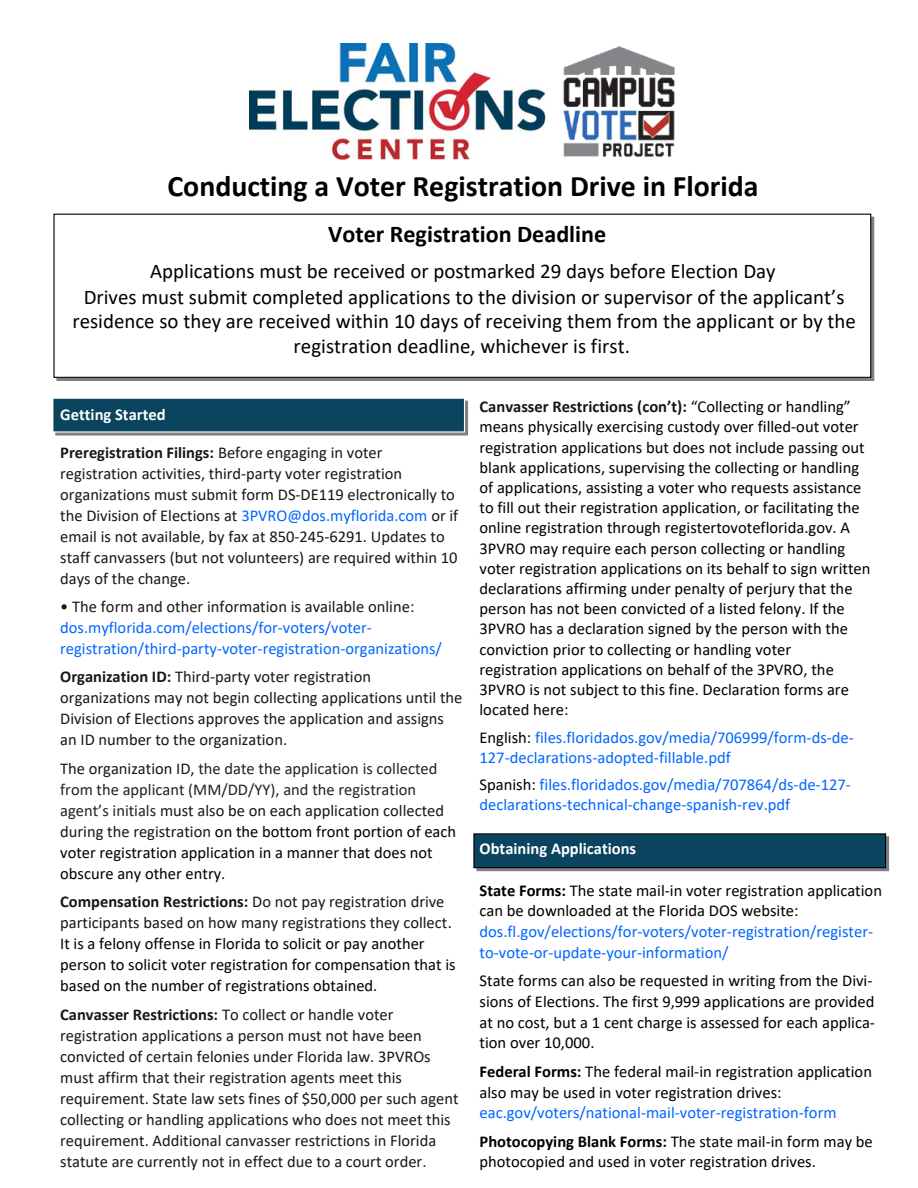
<style>
.page{position:relative;width:918px;height:1188px;background:#fff}
.page>*{position:absolute;margin:0;border:0;box-sizing:border-box;transform-origin:0 0}
.t1{font:700 29.85px "Calibri";color:#000}
.t2{font:700 24.15px "Calibri";color:#000}
.t3{font:20.85px/24.8px "Calibri";color:#000;text-align:center}
.t4{font:16.65px "Calibri";color:#000}
.t5{font:16.5px/20.2px "Calibri";color:#000}
.t6{font:16.5px "Calibri";color:#171717}
.t7{font:16.5px/20.2px "Calibri";color:#06f}
.t8{font:700 16.5px "Calibri";color:#171717}
.t9{font:16.5px "Calibri";color:#222}
.t10{font:700 16.5px "Calibri";color:#fff}
.s1{font-weight:400}
.s2{color:#06f}
.s3{font-weight:700}
.s4{color:#171717}
.s5{color:#222}
.s6{color:#000}
.s7{font-weight:700;color:#171717}
</style>
<div class="page">
<svg style="left:55px;top:401px;width:413px;height:35px"></svg>
<div style="left:53px;top:398px;width:411px;height:34px;background:#0a445e"></div>
<div style="left:52px;top:398px;width:413px;height:35px;border:1px solid #fff"></div>
<div style="left:56px;top:217px;width:818px;height:164px;background:#808080"></div>
<div style="left:54px;top:214px;width:817px;height:163px;background:#fff"></div>
<div style="left:53px;top:214px;width:818px;height:164px;border:1px solid #000"></div>
<img style="left:249px;top:44px;width:426px;height:115px">
<svg style="left:476px;top:836px;width:413px;height:35px"></svg>
<div style="left:474px;top:834px;width:412px;height:34px;background:#0a445e"></div>
<div style="left:473px;top:833px;width:413px;height:35px;border:1px solid #000"></div>
<h1 class="t1" style="left:167px;top:173px;width:593px">Conducting a Voter Registration Drive in Florida</h1>
<p class="t2" style="left:328px;top:224px;width:280px">Voter Registration Deadline</p>
<p class="t3" style="left:150px;top:261px;width:627px">Applications must be received or postmarked 29 days before Election Day</p>
<p class="t3" style="left:72px;top:286px;width:785px">Drives must submit completed applications to the division or supervisor of the applicant’s residence so they are received within 10 days of receiving them from the applicant or by the registration deadline, whichever is first.</p>
<p class="t10" style="left:60px;top:407px;width:107px">Getting Started</p>
<p class="t8" style="left:60px;top:445px;width:324px">Preregistration Filings: <span class="s1">Before engaging in voter</span></p>
<h2 class="t6" style="left:60px;top:466px;width:344px">registration activities, third-party voter registration</h2>
<h3 class="t6" style="left:60px;top:487px;width:396px">organizations must submit form DS-DE119 electronically to</h3>
<h3 class="t6" style="left:60px;top:508px;width:400px">the Division of Elections at <span class="s2">3PVRO@dos.myflorida.com</span> or if</h3>
<p class="t6" style="left:60px;top:529px;width:386px">email is not available, by fax at 850-245-6291. Updates to</p>
<h4 class="t6" style="left:60px;top:550px;width:399px">staff canvassers (but not volunteers) are required within 10</h4>
<p class="t6" style="left:60px;top:571px;width:132px">days of the change.</p>
<p class="t6" style="left:60px;top:600px;width:356px">• The form and other information is available online:</p>
<p class="t7" style="left:60px;top:618px;width:383px;line-height:21px">dos.myflorida.com/elections/for-voters/voter&shy;registration/third-party-voter-registration-organizations/</p>
<p class="t6" style="left:60px;top:670px;width:312px"><span class="s3">Organization ID:</span> Third-party voter registration</p>
<p class="t6" style="left:60px;top:691px;width:404px">organizations may not begin collecting applications until the</p>
<p class="t6" style="left:60px;top:712px;width:385px">Division of Elections approves the application and assigns</p>
<p class="t6" style="left:60px;top:733px;width:228px">an ID number to the organization.</p>
<p class="t9" style="left:60px;top:762px;width:379px"><span class="s4">The organization ID,</span> the date the application is collected</p>
<p class="t9" style="left:60px;top:783px;width:357px">from the applicant (MM/DD/YY), and the registration</p>
<p class="t6" style="left:60px;top:804px;width:385px"><span class="s5">agent’s initials</span> must also be on each application collected</p>
<p class="t5" style="left:60px;top:823px;width:397px"><span class="s4">during the registration</span> on the bottom front portion of each</p>
<p class="t5" style="left:60px;top:844px;width:374px">voter registration application in a manner that does not</p>
<p class="t5" style="left:60px;top:865px;width:167px">obscure any other entry.</p>
<p class="t8" style="left:60px;top:895px;width:386px">Compensation Restrictions: <span class="s1">Do not pay registration drive</span></p>
<p class="t6" style="left:60px;top:916px;width:393px">participants based on how many registrations they collect<span class="s6">.</span></p>
<p class="t5" style="left:60px;top:935px;width:366px">It is a felony offense in Florida to solicit or pay another</p>
<p class="t5" style="left:60px;top:956px;width:397px">person to solicit voter registration for compensation that is</p>
<p class="t5" style="left:60px;top:977px;width:319px">based on the number of registrations obtained.</p>
<p class="t8" style="left:60px;top:1008px;width:335px">Canvasser Restrictions: <span class="s1">To collect or handle voter</span></p>
<p class="t6" style="left:60px;top:1029px;width:363px">registration applications a person must not have been</p>
<p class="t6" style="left:60px;top:1050px;width:372px">convicted of certain felonies under Florida law. 3PVROs</p>
<p class="t6" style="left:60px;top:1071px;width:343px">must affirm that their registration agents meet this</p>
<p class="t6" style="left:60px;top:1092px;width:400px">requirement. State law sets fines of $50,000 per such agent</p>
<p class="t6" style="left:60px;top:1113px;width:392px">collecting or handling applications who does not meet this</p>
<p class="t6" style="left:60px;top:1134px;width:378px">requirement. Additional canvasser restrictions in Florida</p>
<p class="t6" style="left:60px;top:1155px;width:368px">statute are currently not in effect due to a court order.</p>
<p class="t5" style="left:480px;top:398px;width:393px"><span class="s7">Canvasser Restrictions (con’t):</span> “Collecting or handling” means physically exercising custody over filled-out voter registration applications but does not include passing out blank applications, supervising the collecting or handling of applications, assisting a voter who requests assistance to fill out their registration application, or facilitating the online registration through registertovoteflorida.gov. A 3PVRO may require each person collecting or handling voter registration applications on its behalf to sign written declarations affirming under penalty of perjury that the person has not been convicted of a listed felony. If the 3PVRO has a declaration signed by the person with the conviction prior to collecting or handling voter</p>
<p class="t5" style="left:480px;top:661px;width:371px">registration applications on behalf of the 3PVRO, the<br>3PVRO is not subject to this fine. Declaration forms are located here:</p>
<p class="t7" style="left:480px;top:728px;width:376px"><span class="s6">English:</span> files.floridados.gov/media/706999/form-ds-de-<br>127-declarations-adopted-fillable.pdf</p>
<p class="t7" style="left:480px;top:776px;width:373px"><span class="s6">Spanish:</span> files.floridados.gov/media/707864/ds-de-127- declarations-technical-change-spanish-rev.pdf</p>
<p class="t10" style="left:480px;top:842px;width:158px">Obtaining Applications</p>
<p class="t5" style="left:480px;top:881px;width:404px"><span class="s3">State Forms:</span> The state mail-in voter registration application</p>
<p class="t7" style="left:480px;top:902px;width:395px;line-height:20.7px"><span class="s6">can be downloaded at the Florida DOS website: </span>dos.fl.gov/elections/for-voters/voter-registration/register&shy;to-vote-or-update-your-information/</p>
<h4 class="t5" style="left:480px;top:972px;width:396px;line-height:20.7px">State forms can also be requested in writing from the Divi&shy;sions of Elections. The first 9,999 applications are provided</h4>
<p class="t5" style="left:480px;top:1013px;width:397px">at no cost, but a 1 cent charge is assessed for each applica-</p>
<p class="t4" style="left:480px;top:1036px;width:117px">tion over 10,000.</p>
<p class="t5" style="left:480px;top:1063px;width:394px;line-height:20.7px"><span class="s3">Federal Forms:</span> The federal mail-in registration application also may be used in voter registration drives: <span class="s2">eac.gov/voters/national-mail-voter-registration-form</span></p>
<p class="t5" style="left:480px;top:1132px;width:395px;line-height:20.7px"><span class="s3">Photocopying Blank Forms:</span> The state mail-in form may be photocopied and used in voter registration drives.</p>
</div>
